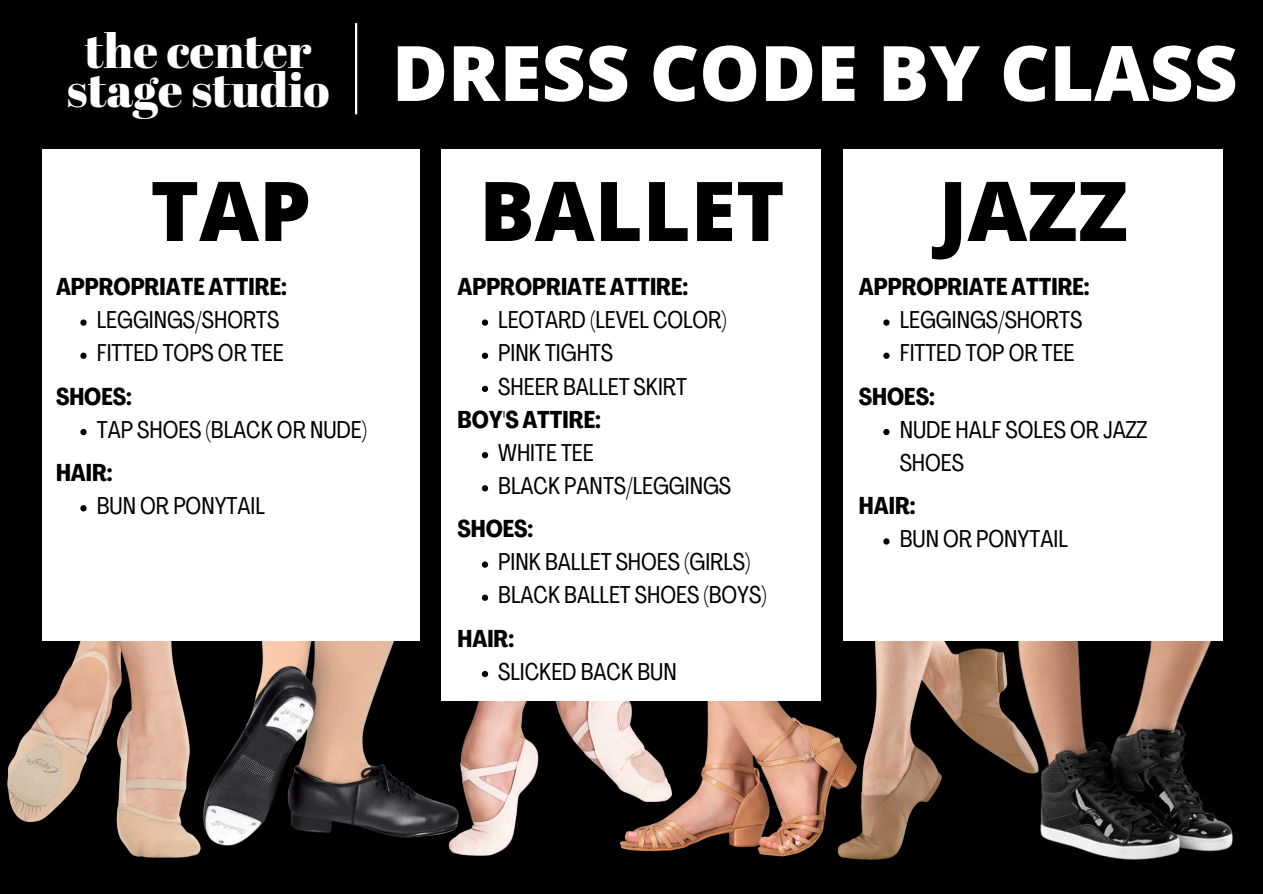
<style>
.page{position:relative;width:1263px;height:894px;background:#fff}
.page>*{position:absolute;margin:0;border:0;box-sizing:border-box;transform-origin:0 0}
.t1{font:800 82.5px "Open Sans";color:#000}
.t2{font:800 76.5px "Open Sans";color:#fff}
.t3{font:48px "Abril Fatface";color:#fff}
.t4{font:24px/33.2px "Agrandir Tight";color:#000}
.t5{font:700 24px "Agrandir Tight";color:#000}
</style>
<div class="page">
<div style="left:0;top:0;width:1263px;height:893px;background:#000"></div>
<hr style="left:355px;top:23px;width:2px;height:91px;background:#fff">
<img style="left:215px;top:629px;width:227px;height:217px">
<img style="left:7px;top:641px;width:208px;height:217px">
<div style="left:42px;top:149px;width:378px;height:492px;background:#fff"></div>
<img style="left:442px;top:700px;width:167px;height:156px">
<img style="left:609px;top:700px;width:219px;height:157px">
<div style="left:442px;top:149px;width:379px;height:551px;background:#fff"></div>
<img style="left:828px;top:641px;width:185px;height:219px">
<img style="left:1013px;top:629px;width:220px;height:231px">
<div style="left:843px;top:149px;width:379px;height:492px;background:#fff"></div>
<svg style="left:482px;top:319px;width:6px;height:6px"></svg>
<svg style="left:482px;top:352px;width:6px;height:7px"></svg>
<svg style="left:482px;top:385px;width:6px;height:7px"></svg>
<svg style="left:482px;top:452px;width:6px;height:6px"></svg>
<svg style="left:482px;top:485px;width:6px;height:6px"></svg>
<svg style="left:482px;top:561px;width:6px;height:6px"></svg>
<svg style="left:482px;top:594px;width:6px;height:6px"></svg>
<svg style="left:482px;top:670px;width:6px;height:7px"></svg>
<svg style="left:883px;top:319px;width:6px;height:6px"></svg>
<svg style="left:883px;top:352px;width:6px;height:7px"></svg>
<svg style="left:883px;top:429px;width:6px;height:6px"></svg>
<svg style="left:883px;top:538px;width:6px;height:6px"></svg>
<svg style="left:80px;top:319px;width:7px;height:6px"></svg>
<svg style="left:80px;top:352px;width:7px;height:7px"></svg>
<svg style="left:80px;top:429px;width:7px;height:6px"></svg>
<svg style="left:80px;top:505px;width:7px;height:6px"></svg>
<h3 class="t3" style="left:85px;top:17px;width:228px">the center</h3>
<h2 class="t2" style="left:67px;top:19px;width:1172px"><sub>stage</sub> <sub>studio</sub> DRESS CODE BY CLASS</h2>
<h1 class="t1" style="left:150px;top:153px;width:162px">TAP</h1>
<h1 class="t1" style="left:479px;top:153px;width:307px">BALLET</h1>
<h1 class="t1" style="left:938px;top:153px;width:191px">JAZZ</h1>
<p class="t5" style="left:56px;top:277px;width:232px">APPROPRIATEATTIRE:</p>
<p class="t5" style="left:457px;top:277px;width:232px">APPROPRIATEATTIRE:</p>
<p class="t5" style="left:859px;top:277px;width:232px">APPROPRIATEATTIRE:</p>
<p class="t4" style="left:97px;top:305px;width:188px">LEGGINGS/SHORTS<br>FITTED TOPS OR TEE</p>
<p class="t5" style="left:56px;top:386px;width:77px">SHOES:</p>
<p class="t4" style="left:498px;top:305px;width:230px">LEOTARD (LEVEL COLOR)<br>PINK TIGHTS<br>SHEER BALLET SKIRT</p>
<p class="t4" style="left:900px;top:305px;width:184px">LEGGINGS/SHORTS<br>FITTED TOP OR TEE</p>
<p class="t5" style="left:859px;top:386px;width:77px">SHOES:</p>
<p class="t4" style="left:97px;top:415px;width:272px">TAP SHOES (BLACK OR NUDE)</p>
<p class="t5" style="left:56px;top:462px;width:58px">HAIR:</p>
<p class="t4" style="left:97px;top:491px;width:170px">BUN OR PONYTAIL</p>
<p class="t5" style="left:457px;top:409px;width:145px">BOY'SATTIRE:</p>
<p class="t4" style="left:498px;top:438px;width:234px">WHITE TEE<br>BLACK PANTS/LEGGINGS</p>
<p class="t4" style="left:900px;top:415px;width:249px">NUDE HALF SOLES OR JAZZ<br>SHOES</p>
<p class="t5" style="left:859px;top:496px;width:58px">HAIR:</p>
<p class="t5" style="left:457px;top:519px;width:77px">SHOES:</p>
<p class="t4" style="left:900px;top:524px;width:170px">BUN OR PONYTAIL</p>
<p class="t4" style="left:498px;top:547px;width:270px">PINK BALLET SHOES (GIRLS)<br>BLACK BALLET SHOES (BOYS)</p>
<p class="t5" style="left:457px;top:628px;width:58px">HAIR:</p>
<p class="t4" style="left:498px;top:657px;width:180px">SLICKED BACK BUN</p>
</div>
